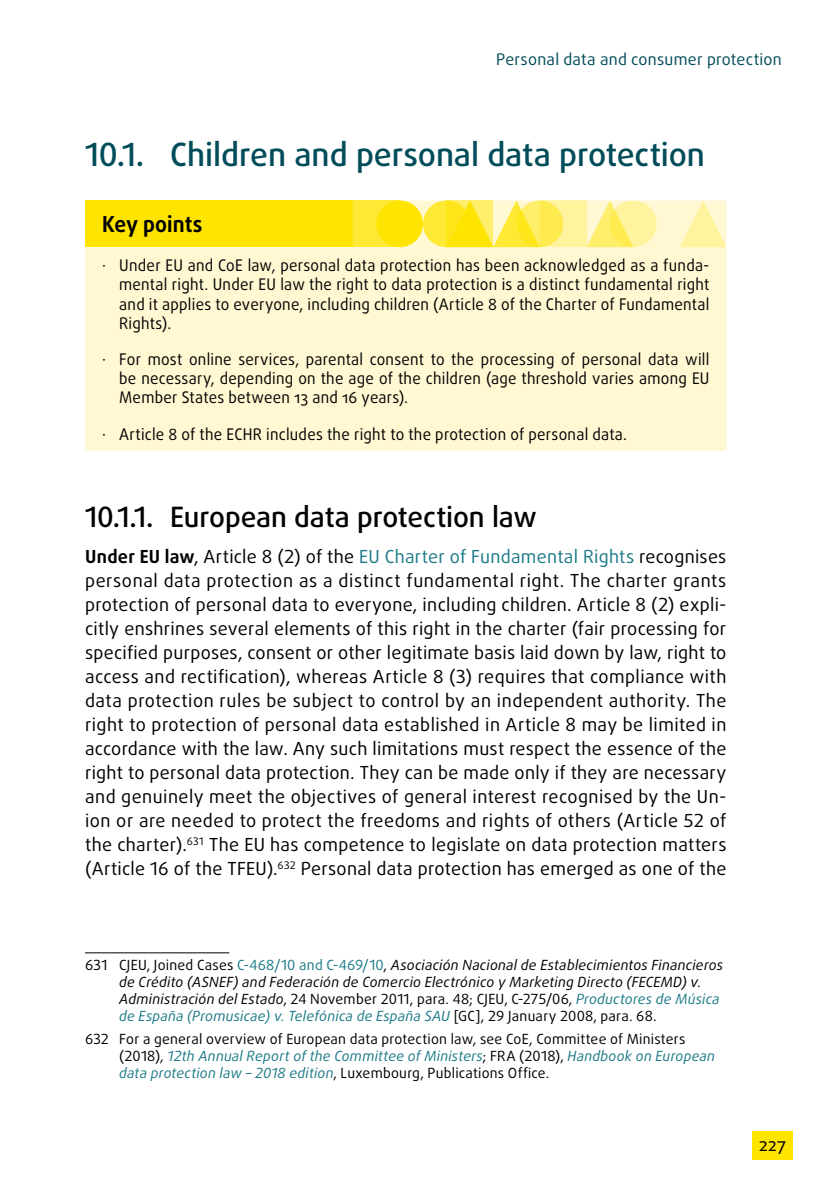
<style>
.page{position:relative;width:840px;height:1191px;background:#fff}
.page>*{position:absolute;margin:0;border:0;box-sizing:border-box;transform-origin:0 0}
.Title_02{font:32px "Daxline Pro Medium 2";color:#004c59}
.Title_03{font:28px "Daxline Pro Medium 2";letter-spacing:-.005em;color:#000}
.Key_points_title{font:22px "Daxline Pro Bold 2";letter-spacing:.005em;color:#000;scale:.95 1}
.text{font:18px/24px "Daxline Pro Regular 2";letter-spacing:.02em;color:#000}
.Key_points_text{font:16px/19.2px "Daxline Pro Regular 2";letter-spacing:.015em;color:#000;text-align:justify;scale:.95 1}
.t1{font:16px "Daxline Pro Regular 2";letter-spacing:.015em;color:#004c59}
.footnote{font:14px/17px "Daxline Pro Regular Italic 2";letter-spacing:.015em;color:#000}
.footnote-2{font:14px/17px "Daxline Pro Regular 2";letter-spacing:.015em;color:#000}
.s1{font-family:"Daxline Pro Bold 2"}
.s2{color:#1c7a87}
.s3{font-family:"Daxline Pro Regular 2"}
.s4{font-family:"Daxline Pro Regular 2";color:#1c7a87}
.s5{font-family:"Daxline Pro Regular Italic 2";color:#1c7a87}
</style>
<div class="page">
<div style="left:752px;top:1131px;width:40px;height:28px;background:#ffe400"></div>
<svg style="left:85px;top:200px;width:641px;height:251px;background:#fff6c0"></svg>
<div style="left:423px;top:200px;width:46px;height:47px;background:#ffe934;border-radius:50%"></div>
<div style="left:353px;top:200px;width:46px;height:47px;background:#ffe934"></div>
<svg style="left:586px;top:200px;width:42px;height:47px"></svg>
<svg style="left:679px;top:200px;width:47px;height:47px;background:#fff5b9"></svg>
<div style="left:376px;top:200px;width:47px;height:47px;background:#ffe400;border-radius:50%"></div>
<svg style="left:493px;top:200px;width:42px;height:47px"></svg>
<svg style="left:516px;top:200px;width:47px;height:47px"></svg>
<svg style="left:609px;top:200px;width:47px;height:47px;background:#fff18c"></svg>
<svg style="left:446px;top:200px;width:47px;height:47px;background:#ffe723"></svg>
<svg style="left:540px;top:200px;width:46px;height:47px;background:#ffef7f"></svg>
<hr style="left:85px;top:952px;width:144px;height:1px;background:#000">
<p class="t1" style="left:496px;top:49px;width:287px">Personal data and consumer protection</p>
<p class="Title_02" style="left:85px;top:134px;width:621px">10.1. Children and personal data protection</p>
<p class="Key_points_title" style="left:102px;top:210px;width:107px">Key points</p>
<p class="Key_points_text" style="left:119px;top:256px;width:622px;text-indent:-17px">· Under EU and CoE law, personal data protection has been acknowledged as a funda&shy;mental right. Under EU law the right to data protection is a distinct fundamental right and it applies to everyone, including children (Article 8 of the Charter of Fundamental Rights).</p>
<p class="Key_points_text" style="left:119px;top:350px;width:622px;text-indent:-17px">· For most online services, parental consent to the processing of personal data will be necessary, depending on the age of the children (age threshold varies among EU Member States between 13 and 16 years).</p>
<p class="Key_points_text" style="left:102px;top:424px;width:553px">· Article 8 of the ECHR includes the right to the protection of personal data.</p>
<p class="Title_03" style="left:85px;top:498px;width:453px">10.1.1. European data protection law</p>
<p class="text" style="left:85px;top:544px;width:642px"><span class="s1">Under EU law</span>, Article 8 (2) of the <span class="s2">EU Charter of Fundamental Rights</span> recognises personal data protection as a distinct fundamental right. The charter grants protection of personal data to everyone, including children. Article 8 (2) expli&shy;citly enshrines several elements of this right in the charter (fair processing for specified purposes, consent or other legitimate basis laid down by law, right to access and rectification), whereas Article 8 (3) requires that compliance with data protection rules be subject to control by an independent authority. The right to protection of personal data established in Article 8 may be limited in accordance with the law. Any such limitations must respect the essence of the right to personal data protection. They can be made only if they are necessary and genuinely meet the objectives of general interest recognised by the Un&shy;ion or are needed to protect the freedoms and rights of others (Article 52 of the charter).<sup>631</sup> The EU has competence to legislate on data protection matters (Article 16 of the TFEU).<sup>632</sup> Personal data protection has emerged as one of the</p>
<p class="footnote" style="left:119px;top:956px;width:605px;text-indent:-34px"><span class="s3">631 CJEU, Joined Cases</span> <span class="s4">C-468/10 and C-469/10</span><span class="s3">,</span> Asociación Nacional de Establecimientos Financieros de Crédito (ASNEF) and Federación de Comercio Electrónico y Marketing Directo (FECEMD) v.<br>Administración del Estado<span class="s3">, 24 November 2011, para. 48; CJEU, C-275/06,</span> <span class="s2">Productores de Música de España (Promusicae) v. Telefónica de España SAU</span> <span class="s3">[GC], 29 January 2008, para. 68.</span></p>
<p class="footnote-2" style="left:119px;top:1030px;width:597px;text-indent:-34px">632 For a general overview of European data protection law, see CoE, Committee of Ministers (2018), <span class="s5">12th Annual Report of the Committee of Ministers</span>; FRA (2018), <span class="s5">Handbook on European data protection law – 2018 edition</span>, Luxembourg, Publications Office.</p>
<p class="text" style="left:758px;top:1132px;width:29px">227</p>
</div>
